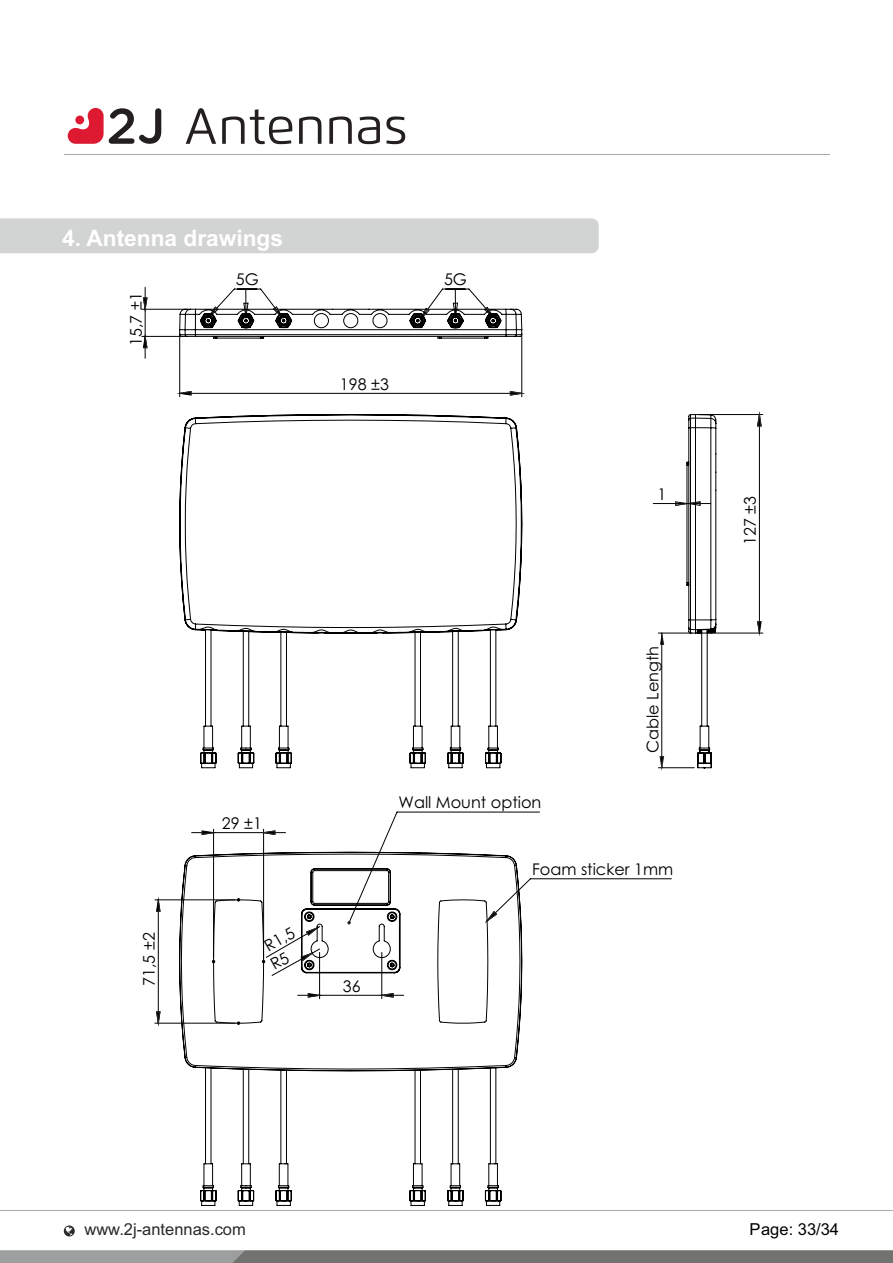
<style>
.page{position:relative;width:893px;height:1263px;background:#fff}
.page>*{position:absolute;margin:0;border:0;box-sizing:border-box;transform-origin:0 0}
.t1{font:700 22.65px "Arial";color:#fff}
.t2{font:16.5px "Arial";color:#2b2a29}
.t3{font:16.5px "Arial";color:#000}
.t4{font:16.05px "Century Gothic";color:#000}
</style>
<div class="page">
<svg style="left:0;top:1250px;width:893px;height:13px;background:#7f807f"></svg>
<div style="left:0;top:218px;width:599px;height:35px;background:#d2d3d3"></div>
<svg style="left:63px;top:1225px;width:12px;height:11px"></svg>
<hr style="left:64px;top:154px;width:765px;height:1px;background:#a9a9a9">
<svg style="left:68px;top:108px;width:93px;height:36px"></svg>
<div style="left:75px;top:116px;width:9px;height:8px;background:#dd1a32;border-radius:50%"></div>
<svg style="left:186px;top:108px;width:219px;height:36px"></svg>
<hr style="left:155px;top:899px;width:80px;height:1px;background:#000">
<hr style="left:155px;top:1023px;width:80px;height:1px;background:#000">
<svg style="left:156px;top:899px;width:4px;height:124px"></svg>
<svg style="left:179px;top:856px;width:341px;height:350px"></svg>
<hr style="left:653px;top:503px;width:34px;height:1px;background:#000">
<hr style="left:142px;top:336px;width:41px;height:1px;background:#000">
<hr style="left:142px;top:309px;width:45px;height:1px;background:#000">
<hr style="left:699px;top:633px;width:64px;height:1px;background:#000">
<hr style="left:699px;top:414px;width:64px;height:1px;background:#000">
<hr style="left:658px;top:633px;width:34px;height:1px;background:#000">
<hr style="left:658px;top:767px;width:36px;height:1px;background:#000">
<hr style="left:179px;top:333px;width:1px;height:64px;background:#000">
<hr style="left:521px;top:333px;width:1px;height:64px;background:#000">
<svg style="left:143px;top:287px;width:4px;height:71px"></svg>
<svg style="left:757px;top:414px;width:4px;height:219px"></svg>
<svg style="left:660px;top:633px;width:4px;height:135px"></svg>
<svg style="left:179px;top:391px;width:343px;height:4px"></svg>
<svg style="left:179px;top:414px;width:343px;height:354px"></svg>
<svg style="left:675px;top:414px;width:42px;height:355px"></svg>
<hr style="left:0;top:1210px;width:893px;height:1px;background:#a9a9a9">
<svg style="left:179px;top:289px;width:343px;height:49px"></svg>
<div style="left:343px;top:313px;width:15px;height:15px;border:1px solid #000;border-radius:50%"></div>
<svg style="left:192px;top:812px;width:480px;height:213px"></svg>
<h1 class="t1" style="left:62px;top:230px;width:222px">4. Antenna drawings</h1>
<p class="t4" style="left:130px;top:346px;width:55px;rotate:-90deg">15,7 ±1</p>
<p class="t4" style="left:143px;top:986px;width:55px;rotate:-90deg">71,5 ±2</p>
<p class="t4" style="left:236px;top:273px;width:24px">5G</p>
<p class="t4" style="left:444px;top:273px;width:24px">5G</p>
<p class="t4" style="left:340px;top:378px;width:50px">198 ±3</p>
<p class="t4" style="left:657px;top:488px;width:10px">1</p>
<p class="t4" style="left:222px;top:817px;width:42px">29 ±1</p>
<p class="t4" style="left:263px;top:942px;width:34px;rotate:-30deg">R1,5</p>
<p class="t4" style="left:399px;top:796px;width:144px">Wall Mount option</p>
<p class="t4" style="left:646px;top:753px;width:109px;rotate:-90deg">Cable Length</p>
<p class="t4" style="left:532px;top:863px;width:143px">Foam sticker 1mm</p>
<p class="t4" style="left:343px;top:980px;width:19px">36</p>
<p class="t4" style="left:744px;top:545px;width:50px;rotate:-90deg">127 ±3</p>
<p class="t2" style="left:84px;top:1223px;width:163px">www.2j-antennas.com</p>
<p class="t3" style="left:749px;top:1223px;width:91px">Page: 33/34</p>
</div>
